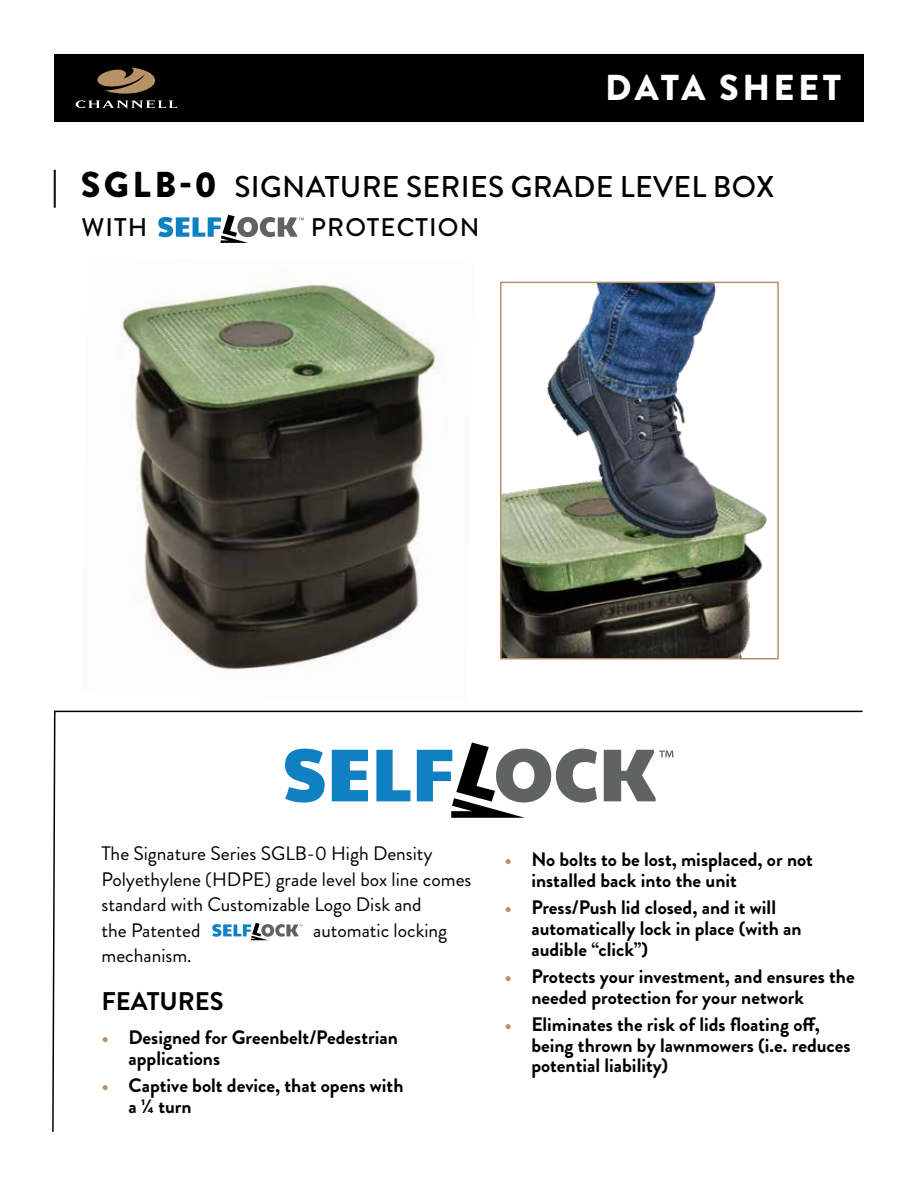
<style>
.page{position:relative;width:918px;height:1188px;background:#fff}
.page>*{position:absolute;margin:0;border:0;box-sizing:border-box;transform-origin:0 0}
.t1{font:900 36px "Brandon Grotesque";letter-spacing:.095em;color:#fff}
.t2{font:500 30px "Brandon Grotesque";letter-spacing:.01em;color:#000}
.t3{font:500 25.5px "Brandon Grotesque";letter-spacing:.045em;color:#000}
.t4{font:700 25.5px "Brandon Grotesque";color:#000}
.t5{font:700 19.5px/20.7px "Brandon Grotesque";color:#000}
.t6{font:19.5px/25.5px "Brandon Grotesque";color:#000}
.s1{font-weight:900;font-size:36px}
.s2{color:#b89267}
</style>
<div class="page">
<img style="left:121px;top:276px;width:326px;height:395px">
<div style="left:54px;top:54px;width:810px;height:68px;background:#000"></div>
<svg style="left:75px;top:67px;width:102px;height:42px"></svg>
<svg style="left:52px;top:710px;width:811px;height:422px"></svg>
<img style="left:503px;top:285px;width:265px;height:372px">
<div style="left:500px;top:282px;width:279px;height:378px;border:2px solid #b89267"></div>
<svg style="left:285px;top:749px;width:40px;height:54px"></svg>
<svg style="left:332px;top:750px;width:36px;height:51px"></svg>
<svg style="left:376px;top:750px;width:34px;height:51px"></svg>
<svg style="left:604px;top:750px;width:70px;height:51px"></svg>
<svg style="left:417px;top:742px;width:180px;height:76px"></svg>
<svg style="left:158px;top:215px;width:146px;height:28px"></svg>
<svg style="left:212px;top:923px;width:91px;height:17px"></svg>
<h1 class="t1" style="left:605px;top:62px;width:237px">DATA SHEET</h1>
<h2 class="t2" style="left:52px;top:166px;width:724px"><span class="s1">| SGLB-0</span> SIGNATURE SERIES GRADE LEVEL BOX</h2>
<h3 class="t3" style="left:81px;top:210px;width:67px">WITH</h3>
<h3 class="t3" style="left:311px;top:210px;width:170px">PROTECTION</h3>
<p class="t6" style="left:102px;top:841px;width:372px">The Signature Series SGLB-0 High Density Polyethylene (HDPE) grade level box line comes standard with Customizable Logo Disk and<br>the Patented</p>
<p class="t6" style="left:313px;top:917px;width:136px">automatic locking</p>
<p class="t6" style="left:102px;top:943px;width:92px">mechanism.</p>
<h3 class="t4" style="left:102px;top:983px;width:124px">FEATURES</h3>
<p class="t5" style="left:129px;top:1027px;width:271px;text-indent:-27px"><span class="s2">•</span> Designed for Greenbelt/Pedestrian applications</p>
<p class="t5" style="left:129px;top:1075px;width:276px;text-indent:-27px"><span class="s2">•</span> Captive bolt device, that opens with a ¼ turn</p>
<p class="t5" style="left:531px;top:850px;width:283px;text-indent:-27px"><span class="s2">•</span> No bolts to be lost, misplaced, or not installed back into the unit</p>
<p class="t5" style="left:531px;top:898px;width:272px;text-indent:-27px"><span class="s2">•</span> Press/Push lid closed, and it will automatically lock in place (with an audible “click”)</p>
<p class="t5" style="left:531px;top:966px;width:325px;text-indent:-27px"><span class="s2">•</span> Protects your investment, and ensures the needed protection for your network</p>
<p class="t5" style="left:531px;top:1014px;width:321px;text-indent:-27px"><span class="s2">•</span> Eliminates the risk of lids floating off, being thrown by lawnmowers (i.e. reduces potential liability)</p>
</div>
